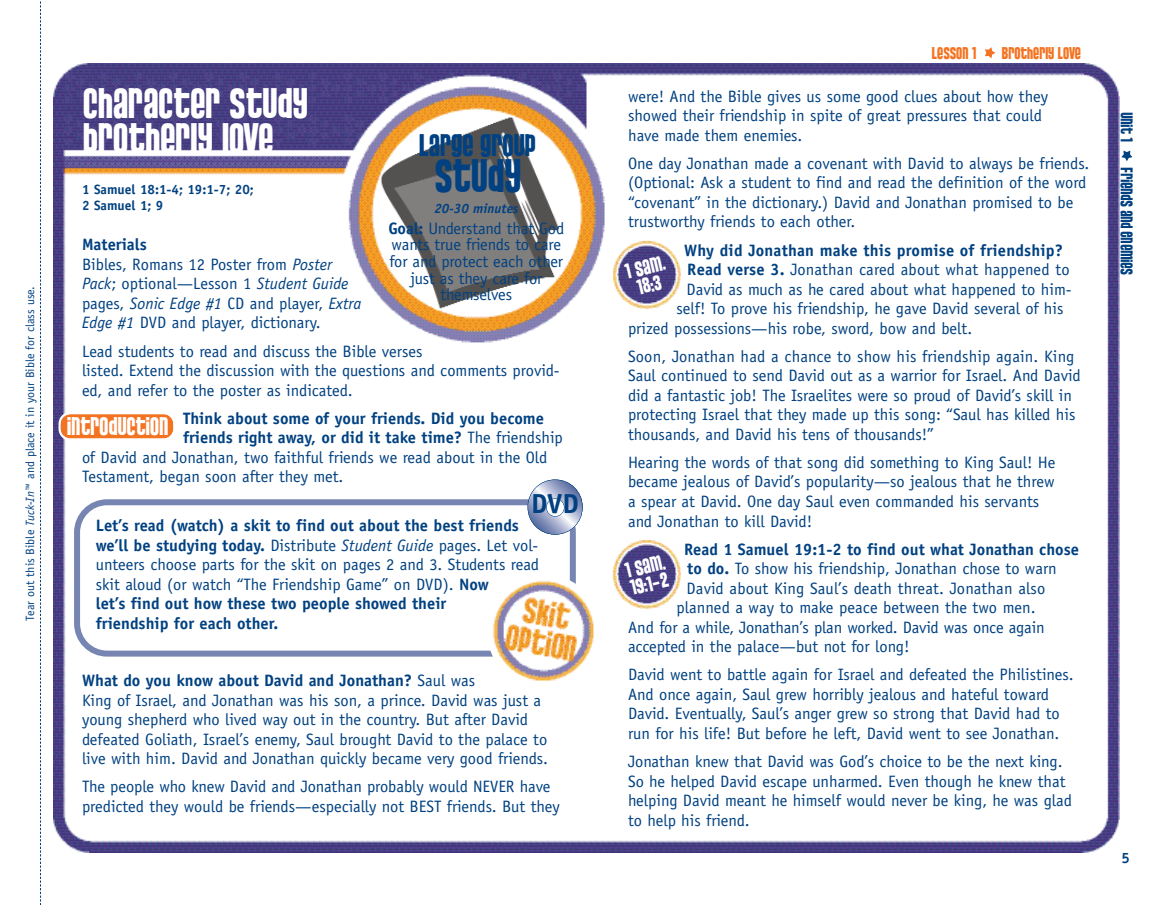
<style>
.page{position:relative;width:1175px;height:905px;background:#fff}
.page>*{position:absolute;margin:0;border:0;box-sizing:border-box;transform-origin:0 0}
.t1{font:54px "Pussycat Snickers";color:#014181}
.t2{font:54px "Pussycat Snickers";color:#f47321}
.t3{font:49.5px "Pussycat Snickers";color:#014181}
.t4{font:45px/34.5px "Pussycat Snickers";color:#fff}
.t5{font:33px "Pussycat Snickers";color:#014181}
.t6{font:700 27.6px "Officina Sans";color:#014181}
.t7{font:27px "Pussycat Snickers";color:#fff}
.t8{font:22.5px/18px "Pussycat Snickers";color:#fff}
.t9{font:18px "Pussycat Snickers";color:#014181}
.t10{font:18px "Pussycat Snickers";color:#f47321}
.t11{font:16.5px/19.5px "Officina Sans";color:#014181}
.t12{font:700 16.5px/19.5px "Officina Sans";color:#014181}
.t13{font:700 15px "Officina Sans";color:#014181}
.t14{font:700 13.5px/16.5px "Officina Sans";color:#014181}
.t15{font:italic 700 13.5px "Officina Sans";color:#014181}
.t16{font:12px "Officina Sans";color:#014181}
.s1{font-style:italic}
.s2{font-weight:700}
.s3{font-weight:400}
.s4{font-weight:400;font-style:italic}
.s5{font-family:"Officina Sans";font-weight:700}
</style>
<div class="page">
<img style="left:54px;top:63px;width:1065px;height:789px">
<svg style="left:40px;top:1px;width:1px;height:903px"></svg>
<svg style="left:58px;top:412px;width:118px;height:29px"></svg>
<img style="left:609px;top:536px;width:75px;height:75px;border-radius:50%">
<img style="left:609px;top:237px;width:75px;height:75px;border-radius:50%">
<img style="left:374px;top:111px;width:205px;height:204px;border-radius:50%">
<svg style="left:74px;top:499px;width:502px;height:157px"></svg>
<img style="left:491px;top:578px;width:106px;height:106px">
<svg style="left:528px;top:479px;width:54px;height:55px"></svg>
<svg style="left:528px;top:479px;width:54px;height:55px;background:#a4afcd"></svg>
<div style="left:527px;top:479px;width:55px;height:55px;border:1px solid #014181;border-radius:27px"></div>
<div style="left:546px;top:498px;width:18px;height:18px;background:#fff;border-radius:9px"></div>
<div style="left:546px;top:498px;width:18px;height:18px;border:1px solid #014181;border-radius:9px"></div>
<p class="t16" style="left:26px;top:620px;width:336px;rotate:-90deg">Tear out this Bible <span class="s1">Tuck-In</span>™ and place it in your Bible for class use.</p>
<h3 class="t4" style="left:82px;top:87px;width:226px">CHARACTER STUDY<br>BROTHERLY LOVE</h3>
<h3 class="t5" style="left:418px;top:127px;width:118px">LARGE GROUP</h3>
<h2 class="t3" style="left:433px;top:148px;width:88px">STUDY</h2>
<p class="t14" style="left:82px;top:182px;width:173px">1 Samuel 18:1-4; 19:1-7; 20;<br>2 Samuel 1; 9</p>
<p class="t15" style="left:434px;top:203px;width:85px">20-30 minutes</p>
<p class="t11" style="left:388px;top:221px;width:177px;line-height:16.5px;text-align:center"><span class="s2">Goal:</span> Understand that God wants true friends to care for and protect each other just as they care for themselves</p>
<p class="t11" style="left:82px;top:236px;width:281px"><span class="s2">Materials<br></span>Bibles, Romans 12 Poster from <span class="s1">Poster<br>Pack</span>; optional—Lesson 1 <span class="s1">Student Guide </span>pages, <span class="s1">Sonic Edge #1</span> CD and player, <span class="s1">Extra<br>Edge #1</span> DVD and player, dictionary.</p>
<p class="t11" style="left:82px;top:342px;width:479px">Lead students to read and discuss the Bible verses<br>listed. Extend the discussion with the questions and comments provid&shy;ed, and refer to the poster as indicated.</p>
<p class="t12" style="left:183px;top:410px;width:362px">Think about some of your friends. Did you become</p>
<p class="t12" style="left:183px;top:429px;width:381px">friends right away, or did it take time? <span class="s3">The friendship</span></p>
<p class="t11" style="left:82px;top:449px;width:467px">of David and Jonathan, two faithful friends we read about in the Old</p>
<p class="t11" style="left:82px;top:468px;width:263px">Testament, began soon after they met.</p>
<h3 class="t7" style="left:66px;top:411px;width:103px">INTRODUCTION</h3>
<h3 class="t6" style="left:531px;top:493px;width:49px">DVD</h3>
<p class="t12" style="left:96px;top:517px;width:445px">Let’s read (watch) a skit to find out about the best friends we’ll be studying today. <span class="s3">Distribute</span> <span class="s4">Student Guide</span> <span class="s3">pages. Let vol&shy;unteers choose parts for the skit on pages 2 and 3. Students read skit aloud (or watch “The Friendship Game” on DVD).</span> Now<br>let’s find out how these two people showed their<br>friendship for each other.</p>
<p class="t11" style="left:82px;top:672px;width:467px"><span class="s2">What do you know about David and Jonathan?</span> Saul was<br>King of Israel, and Jonathan was his son, a prince. David was just a young shepherd who lived way out in the country. But after David defeated Goliath, Israel’s enemy, Saul brought David to the palace to live with him. David and Jonathan quickly became very good friends.</p>
<p class="t11" style="left:82px;top:778px;width:479px">The people who knew David and Jonathan probably would NEVER have predicted they would be friends—especially not BEST friends. But they</p>
<p class="t10" style="left:931px;top:43px;width:46px">LESSON 1</p>
<h1 class="t2" style="left:982px;top:20px;width:14px">-</h1>
<p class="t10" style="left:1001px;top:43px;width:81px">BROTHERLY LOVE</p>
<p class="t11" style="left:628px;top:88px;width:421px">were! And the Bible gives us some good clues about how they showed their friendship in spite of great pressures that could have made them enemies.</p>
<p class="t11" style="left:628px;top:155px;width:463px">One day Jonathan made a covenant with David to always be friends. (Optional: Ask a student to find and read the definition of the word “covenant” in the dictionary.) David and Jonathan promised to be trustworthy friends to each other.</p>
<p class="t12" style="left:684px;top:241px;width:380px">Why did Jonathan make this promise of friendship?</p>
<p class="t11" style="left:687px;top:261px;width:384px"><span class="s2">Read verse 3.</span> Jonathan cared about what happened to</p>
<p class="t11" style="left:686px;top:280px;width:387px">David as much as he cared about what happened to him-</p>
<p class="t11" style="left:676px;top:300px;width:388px">self! To prove his friendship, he gave David several of his</p>
<p class="t11" style="left:628px;top:319px;width:346px">prized possessions—his robe, sword, bow and belt.</p>
<p class="t11" style="left:628px;top:348px;width:454px">Soon, Jonathan had a chance to show his friendship again. King Saul continued to send David out as a warrior for Israel. And David did a fantastic job! The Israelites were so proud of David’s skill in protecting Israel that they made up this song: “Saul has killed his thousands, and David his tens of thousands!”</p>
<p class="t11" style="left:628px;top:454px;width:429px">Hearing the words of that song did something to King Saul! He became jealous of David’s popularity—so jealous that he threw a spear at David. One day Saul even commanded his servants and Jonathan to kill David!</p>
<p class="t12" style="left:684px;top:540px;width:396px">Read 1 Samuel 19:1-2 to find out what Jonathan chose</p>
<p class="t11" style="left:687px;top:560px;width:371px"><span class="s2">to do.</span> To show his friendship, Jonathan chose to warn</p>
<p class="t11" style="left:686px;top:579px;width:360px">David about King Saul’s death threat. Jonathan also</p>
<p class="t11" style="left:676px;top:599px;width:361px">planned a way to make peace between the two men.</p>
<p class="t11" style="left:628px;top:618px;width:418px">And for a while, Jonathan’s plan worked. David was once again</p>
<p class="t11" style="left:628px;top:638px;width:283px">accepted in the palace—but not for long!</p>
<p class="t11" style="left:628px;top:666px;width:447px">David went to battle again for Israel and defeated the Philistines.<br>And once again, Saul grew horribly jealous and hateful toward David. Eventually, Saul’s anger grew so strong that David had to run for his life! But before he left, David went to see Jonathan.</p>
<p class="t11" style="left:628px;top:753px;width:445px">Jonathan knew that David was God’s choice to be the next king.<br>So he helped David escape unharmed. Even though he knew that helping David meant he himself would never be king, he was glad to help his friend.</p>
<h3 class="t8" style="left:623px;top:263px;width:42px;text-align:center;rotate:-13deg">1 SAM.<br>18:3</h3>
<h3 class="t8" style="left:623px;top:562px;width:42px;rotate:-13deg">1 SAM.<br>19:1<span class="s5">-</span>2</h3>
<p class="t9" style="left:1136px;top:112px;width:32px;rotate:90deg">UNIT 1</p>
<h1 class="t1" style="left:1159px;top:148px;width:15px;rotate:90deg">-</h1>
<p class="t9" style="left:1136px;top:167px;width:108px;rotate:90deg">FRIENDS AND ENEMIES</p>
<p class="t13" style="left:1121px;top:852px;width:10px">5</p>
</div>
